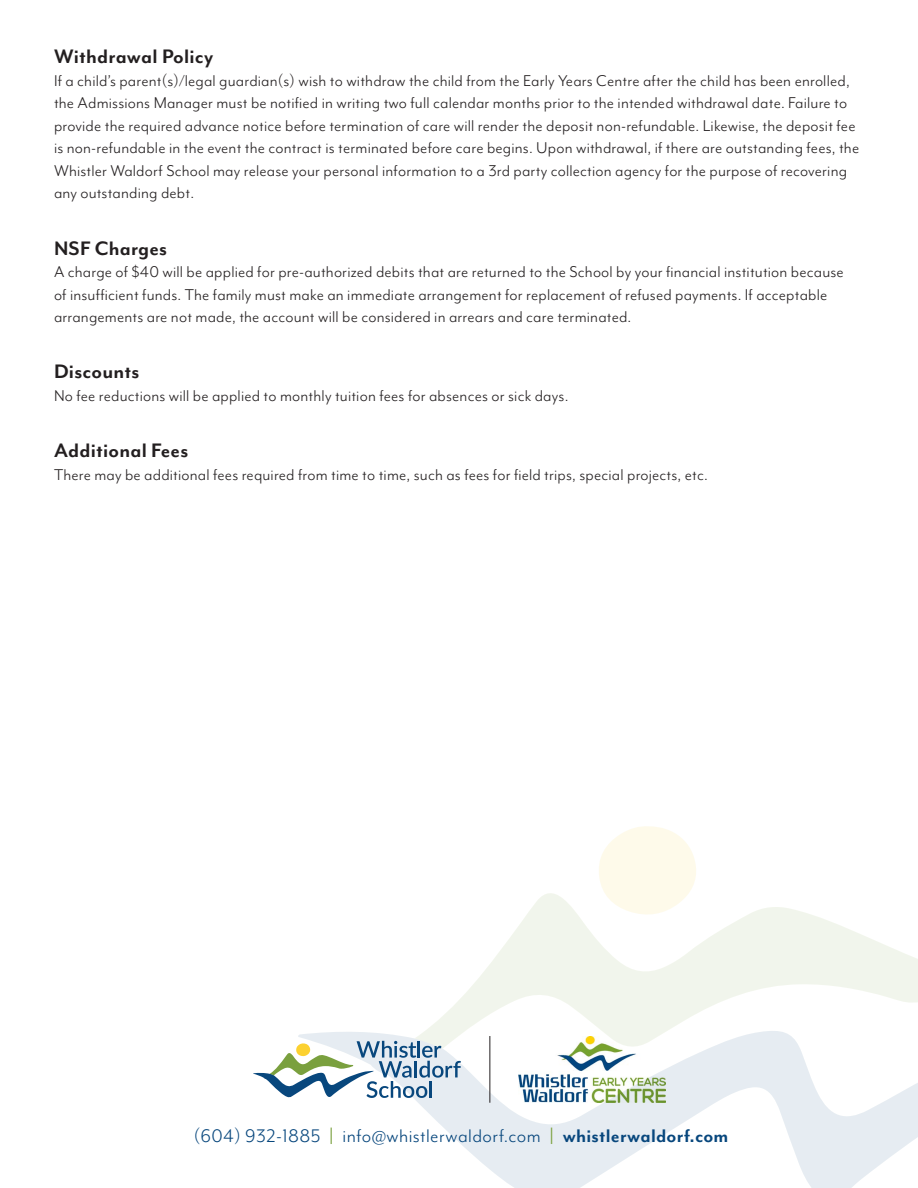
<style>
.page{position:relative;width:918px;height:1188px;background:#fff}
.page>*{position:absolute;margin:0;border:0;box-sizing:border-box;transform-origin:0 0}
.t1{font:700 22.5px "Mr Eaves Mod OT";letter-spacing:.01em;color:#231f20}
.t2{font:21px "Mr Eaves Mod OT";letter-spacing:.02em;color:#08477d}
.t3{font:18px/22.5px "Mr Eaves Mod OT";letter-spacing:.01em;color:#231f20}
.s1{font-weight:700;color:#7aa03e}
.s2{font-weight:700}
</style>
<div class="page">
<svg style="left:298px;top:1032px;width:620px;height:156px"></svg>
<svg style="left:415px;top:893px;width:503px;height:156px"></svg>
<svg style="left:597px;top:826px;width:101px;height:91px"></svg>
<svg style="left:253px;top:1041px;width:208px;height:57px"></svg>
<img style="left:519px;top:1036px;width:146px;height:66px">
<hr style="left:489px;top:1036px;width:1px;height:67px;background:#231f20">
<p class="t1" style="left:54px;top:44px;width:161px">Withdrawal Policy</p>
<p class="t3" style="left:54px;top:69px;width:807px">If a child’s parent(s)/legal guardian(s) wish to withdraw the child from the Early Years Centre after the child has been enrolled, the Admissions Manager must be notified in writing two full calendar months prior to the intended withdrawal date. Failure to provide the required advance notice before termination of care will render the deposit non-refundable. Likewise, the deposit fee is non-refundable in the event the contract is terminated before care begins. Upon withdrawal, if there are outstanding fees, the Whistler Waldorf School may release your personal information to a 3rd party collection agency for the purpose of recovering any outstanding debt.</p>
<p class="t1" style="left:54px;top:236px;width:115px">NSF Charges</p>
<p class="t3" style="left:54px;top:261px;width:791px">A charge of $40 will be applied for pre-authorized debits that are returned to the School by your financial institution because of insufficient funds. The family must make an immediate arrangement for replacement of refused payments. If acceptable arrangements are not made, the account will be considered in arrears and care terminated.</p>
<p class="t1" style="left:54px;top:359px;width:87px">Discounts</p>
<p class="t3" style="left:54px;top:384px;width:516px">No fee reductions will be applied to monthly tuition fees for absences or sick days.</p>
<p class="t1" style="left:54px;top:438px;width:136px">Additional Fees</p>
<p class="t3" style="left:54px;top:463px;width:655px">There may be additional fees required from time to time, such as fees for field trips, special projects, etc.</p>
<p class="t2" style="left:194px;top:1125px;width:536px">(604) 932-1885 <span class="s1">|</span> info@whistlerwaldorf.com <span class="s1">|</span> <span class="s2">whistlerwaldorf.com</span></p>
</div>
